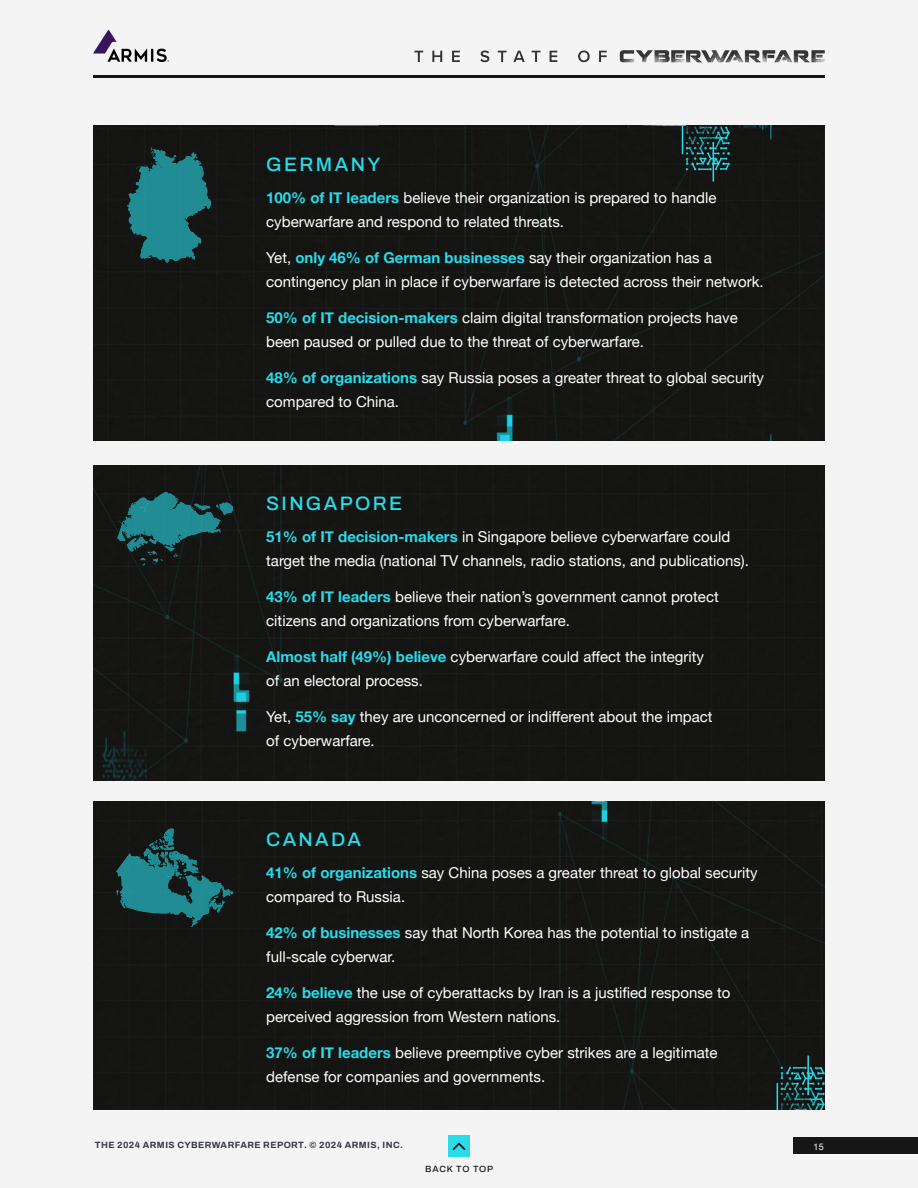
<style>
.page{position:relative;width:918px;height:1188px;background:#f4f4f4}
.page>*{position:absolute;margin:0;border:0;box-sizing:border-box;transform-origin:0 0}
.Subhead_2{font:500 19.5px "Archivo";letter-spacing:.12em;color:#2adcea}
.t1{font:15px/24px "Helvetica Neue";color:#fff}
.t2{font:700 9px "Archivo";letter-spacing:.05em;color:#343741}
.t3{font:500 9px "Archivo";letter-spacing:.095em;color:#161616}
.t4{font:9px "Helvetica Neue";color:#fff}
.s1{font-weight:700;color:#2adcea}
</style>
<div class="page">
<img style="left:93px;top:31px;width:76px;height:30px">
<div style="left:794px;top:1137px;width:124px;height:17px;background:#161616"></div>
<hr style="left:93px;top:75px;width:732px;height:3px;background:#161616">
<svg style="left:620px;top:50px;width:205px;height:12px"></svg>
<svg style="left:599px;top:51px;width:8px;height:11px"></svg>
<svg style="left:578px;top:50px;width:12px;height:12px"></svg>
<svg style="left:550px;top:51px;width:7px;height:11px"></svg>
<svg style="left:532px;top:51px;width:8px;height:11px"></svg>
<svg style="left:513px;top:51px;width:12px;height:11px"></svg>
<svg style="left:498px;top:51px;width:9px;height:11px"></svg>
<svg style="left:480px;top:51px;width:9px;height:11px"></svg>
<svg style="left:452px;top:51px;width:8px;height:11px"></svg>
<svg style="left:432px;top:51px;width:10px;height:11px"></svg>
<svg style="left:414px;top:51px;width:9px;height:11px"></svg>
<div style="left:448px;top:1136px;width:22px;height:21px;background:#2adcea"></div>
<svg style="left:452px;top:1142px;width:14px;height:9px"></svg>
<div style="left:94px;top:126px;width:731px;height:315px;background:#141513"></div>
<div style="left:94px;top:801px;width:731px;height:309px;background:#141413"></div>
<div style="left:94px;top:465px;width:731px;height:315px;background:#141413"></div>
<img style="left:127px;top:148px;width:83px;height:115px">
<img style="left:117px;top:493px;width:115px;height:73px">
<img style="left:117px;top:829px;width:115px;height:98px">
<p class="Subhead_2" style="left:266px;top:150px;width:116px">GERMANY</p>
<p class="t1" style="left:266px;top:187px;width:452px"><span class="s1">100% of IT leaders</span> believe their organization is prepared to handle cyberwarfare and respond to related threats.</p>
<p class="t1" style="left:266px;top:247px;width:499px">Yet, <span class="s1">only 46% of German businesses</span> say their organization has a contingency plan in place if cyberwarfare is detected across their network.</p>
<p class="t1" style="left:266px;top:307px;width:473px"><span class="s1">50% of IT decision-makers</span> claim digital transformation projects have been paused or pulled due to the threat of cyberwarfare.</p>
<p class="t1" style="left:266px;top:367px;width:499px"><span class="s1">48% of organizations</span> say Russia poses a greater threat to global security compared to China.</p>
<p class="Subhead_2" style="left:266px;top:489px;width:138px">SINGAPORE</p>
<p class="t1" style="left:266px;top:526px;width:484px"><span class="s1">51% of IT decision-makers</span> in Singapore believe cyberwarfare could target the media (national TV channels, radio stations, and publications).</p>
<p class="t1" style="left:266px;top:586px;width:454px"><span class="s1">43% of IT leaders</span> believe their nation’s government cannot protect citizens and organizations from cyberwarfare.</p>
<p class="t1" style="left:266px;top:646px;width:439px"><span class="s1">Almost half (49%) believe</span> cyberwarfare could affect the integrity of an electoral process.</p>
<p class="t1" style="left:266px;top:706px;width:448px">Yet, <span class="s1">55% say</span> they are unconcerned or indifferent about the impact of cyberwarfare.</p>
<p class="Subhead_2" style="left:266px;top:825px;width:96px">CANADA</p>
<p class="t1" style="left:266px;top:862px;width:493px"><span class="s1">41% of organizations</span> say China poses a greater threat to global security compared to Russia.</p>
<p class="t1" style="left:266px;top:922px;width:485px"><span class="s1">42% of businesses</span> say that North Korea has the potential to instigate a full-scale cyberwar.</p>
<p class="t1" style="left:266px;top:982px;width:466px"><span class="s1">24% believe</span> the use of cyberattacks by Iran is a justified response to perceived aggression from Western nations.</p>
<p class="t1" style="left:266px;top:1042px;width:453px"><span class="s1">37% of IT leaders</span> believe preemptive cyber strikes are a legitimate defense for companies and governments.</p>
<p class="t2" style="left:95px;top:1138px;width:310px">THE 2024 ARMIS CYBERWARFARE REPORT. © 2024 ARMIS, INC.</p>
<p class="t4" style="left:813px;top:1140px;width:12px">15</p>
<p class="t3" style="left:425px;top:1162px;width:70px">BACK TO TOP</p>
</div>
